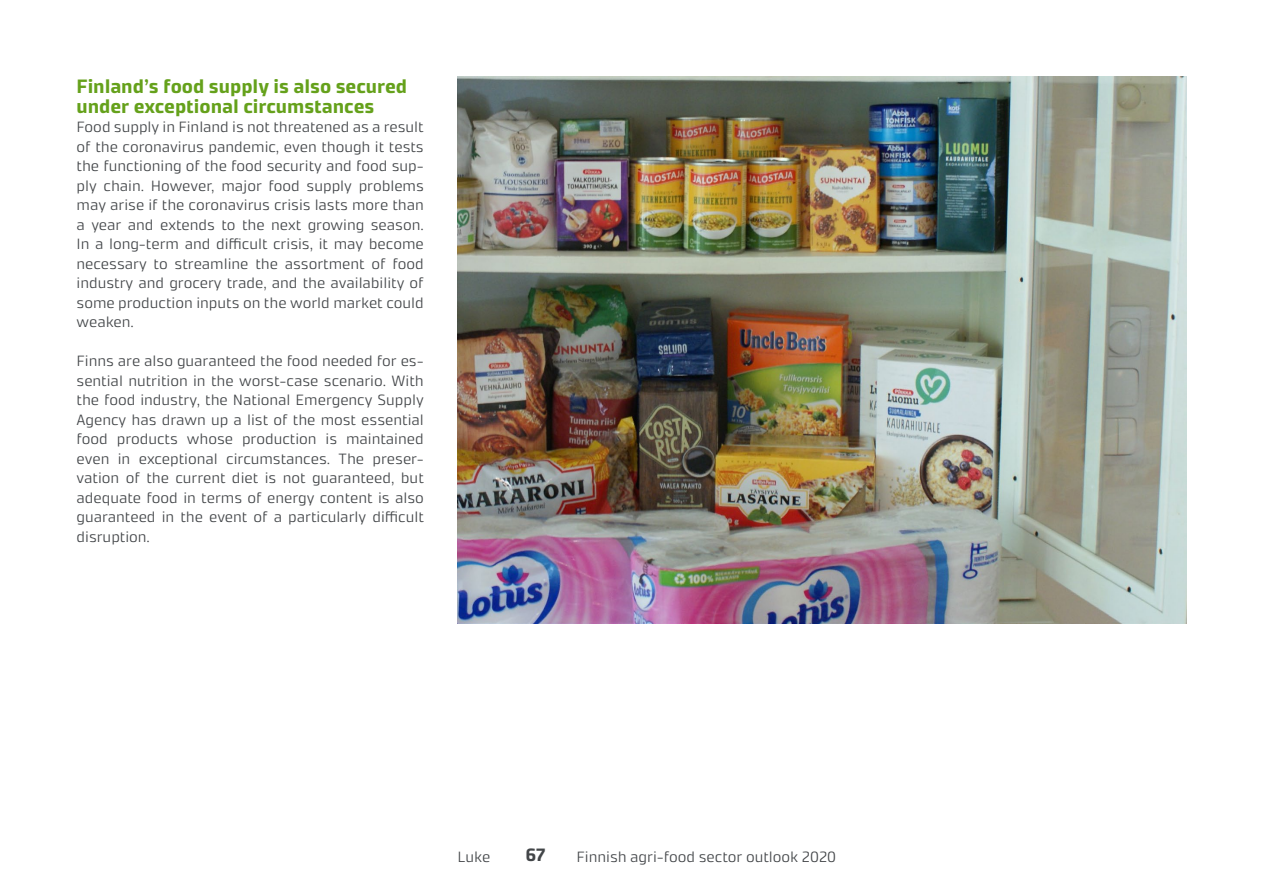
<style>
.page{position:relative;width:1263px;height:893px;background:#fff}
.page>*{position:absolute;margin:0;border:0;box-sizing:border-box;transform-origin:0 0}
.leipis{font:700 19.5px/19.5px "Accura";color:#65a11b}
.t1{font:700 18px "Accura";color:#424548}
.leipis-2{font:300 15px/19.5px "Accura";color:#424548;text-align:justify}
.t2{font:15px "Accura Light 2";color:#424548}
</style>
<div class="page">
<img style="left:458px;top:77px;width:728px;height:546px">
<p class="leipis" style="left:77px;top:77px;width:332px">Finland’s food supply is also secured under exceptional circumstances</p>
<p class="leipis-2" style="left:77px;top:117px;width:349px">Food supply in Finland is not threatened as a result of the coronavirus pandemic, even though it tests the functioning of the food security and food sup&shy;ply chain. However, major food supply problems may arise if the coronavirus crisis lasts more than a year and extends to the next growing season.<br>In a long-term and difficult crisis, it may become necessary to streamline the assortment of food industry and grocery trade, and the availability of some production inputs on the world market could weaken.</p>
<p class="leipis-2" style="left:77px;top:351px;width:349px">Finns are also guaranteed the food needed for es&shy;sential nutrition in the worst-case scenario. With the food industry, the National Emergency Supply Agency has drawn up a list of the most essential food products whose production is maintained even in exceptional circumstances. The preser&shy;vation of the current diet is not guaranteed, but adequate food in terms of energy content is also guaranteed in the event of a particularly difficult disruption.</p>
<p class="t2" style="left:458px;top:848px;width:34px">Luke</p>
<p class="t1" style="left:526px;top:844px;width:21px">67</p>
<p class="t2" style="left:576px;top:848px;width:261px">Finnish agri-food sector outlook 2020</p>
</div>
